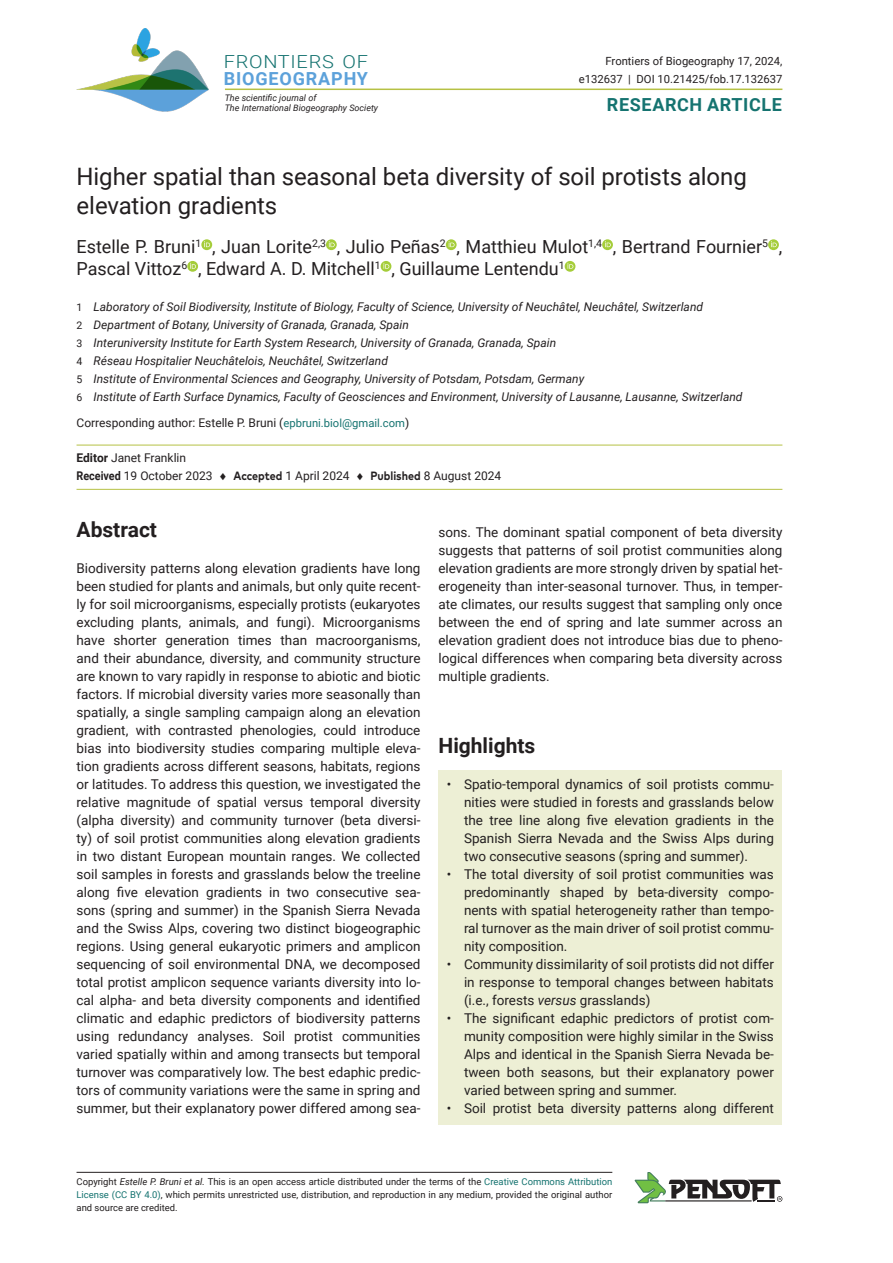
<style>
.page{position:relative;width:893px;height:1263px;background:#fff}
.page>*{position:absolute;margin:0;border:0;box-sizing:border-box;transform-origin:0 0}
.Article_Title{font:24px/28.8px "Roboto";letter-spacing:-.005em;color:#231f20}
.Abstract_text{font:700 21px "Roboto";color:#231f20}
.Authors{font:18px/21.6px "Roboto";color:#231f20}
.t1{font:700 18px/16.5px "Roboto";letter-spacing:.045em;color:#5ca1da}
.t2{font:700 18px "Roboto";letter-spacing:.035em;color:#157370}
.Abstract_text-2{font:13.5px/18px "Roboto";color:#231f20;text-align:justify}
.Affiliations{font:italic 12px "Roboto";color:#231f20}
.Dates{font:12px/18px "Roboto";color:#231f20}
.Corresponding_authors{font:12px "Roboto";color:#231f20}
.Article_citation_details{font:11.25px/18px "Roboto";color:#231f20;text-align:right}
.t3{font:9.45px/12.6px "Roboto";color:#231f20;text-align:justify}
.t4{font:italic 9px/10.5px "Roboto";color:#231f20}
.s1{font-weight:300;color:#157370}
.s2{font-style:normal;font-size:10.5px}
.s3{font-size:11.25px;color:#157370}
.s4{font-weight:700}
.s5{font-family:"FF Mark Pro";font-weight:700}
.s6{font-style:italic}
.s7{color:#157370}
</style>
<div class="page">
<hr style="left:225px;top:89px;width:557px;height:1px;background:#b6c144">
<svg style="left:201px;top:239px;width:11px;height:11px"></svg>
<svg style="left:204px;top:241px;width:6px;height:6px"></svg>
<svg style="left:326px;top:239px;width:11px;height:11px"></svg>
<svg style="left:329px;top:241px;width:6px;height:6px"></svg>
<svg style="left:446px;top:239px;width:11px;height:11px"></svg>
<svg style="left:449px;top:241px;width:5px;height:6px"></svg>
<svg style="left:602px;top:239px;width:11px;height:11px"></svg>
<svg style="left:605px;top:241px;width:6px;height:6px"></svg>
<svg style="left:768px;top:239px;width:11px;height:11px"></svg>
<svg style="left:771px;top:241px;width:6px;height:6px"></svg>
<div style="left:187px;top:261px;width:11px;height:11px;background:#a5cd3a;border-radius:50%"></div>
<svg style="left:190px;top:263px;width:6px;height:6px"></svg>
<div style="left:381px;top:261px;width:10px;height:11px;background:#a5cd3a;border-radius:50%"></div>
<svg style="left:383px;top:263px;width:6px;height:6px"></svg>
<div style="left:565px;top:261px;width:10px;height:11px;background:#a5cd3a;border-radius:50%"></div>
<svg style="left:567px;top:263px;width:6px;height:6px"></svg>
<hr style="left:77px;top:445px;width:705px;height:1px;background:#b6c144">
<hr style="left:77px;top:489px;width:705px;height:1px;background:#b6c144">
<hr style="left:77px;top:1172px;width:535px;height:1px;background:#231f20">
<svg style="left:635px;top:1172px;width:147px;height:31px"></svg>
<img style="left:77px;top:28px;width:132px;height:83px">
<div style="left:438px;top:770px;width:344px;height:103px;background:#edefd5"></div>
<div style="left:438px;top:860px;width:344px;height:103px;background:#edefd5"></div>
<div style="left:438px;top:950px;width:344px;height:67px;background:#edefd5"></div>
<div style="left:438px;top:1004px;width:344px;height:103px;background:#edefd5"></div>
<div style="left:438px;top:1094px;width:344px;height:31px;background:#edefd5"></div>
<p class="t1" style="left:224px;top:53px;width:146px"><span class="s1">FRONTIERS OF<br></span>BIOGEOGRAPHY</p>
<p class="t4" style="left:225px;top:92px;width:155px">The scientific journal of<br>The International Biogeography Society</p>
<p class="Article_citation_details" style="left:579px;top:52px;width:205px">Frontiers of Biogeography 17, 2024, e132637 | DOI 10.21425/fob.17.132637</p>
<p class="t2" style="left:607px;top:92px;width:177px">RESEARCH ARTICLE</p>
<p class="Article_Title" style="left:77px;top:161px;width:672px">Higher spatial than seasonal beta diversity of soil protists along elevation gradients</p>
<p class="Authors" style="left:77px;top:235px;width:707px">Estelle P. Bruni<sup>1</sup> , Juan Lorite<sup>2,3</sup> , Julio Peñas<sup>2</sup> , Matthieu Mulot<sup>1,4</sup> , Bertrand Fournier<sup>5</sup> ,<br>Pascal Vittoz<sup>6</sup> , Edward A. D. Mitchell<sup>1</sup> , Guillaume Lentendu<sup>1</sup></p>
<p class="Affiliations" style="left:77px;top:298px;width:628px"><span class="s2">1</span> Laboratory of Soil Biodiversity, Institute of Biology, Faculty of Science, University of Neuchâtel, Neuchâtel, Switzerland</p>
<p class="Affiliations" style="left:77px;top:316px;width:334px"><span class="s2">2</span> Department of Botany, University of Granada, Granada, Spain</p>
<p class="Affiliations" style="left:77px;top:334px;width:481px"><span class="s2">3</span> Interuniversity Institute for Earth System Research, University of Granada, Granada, Spain</p>
<p class="Affiliations" style="left:77px;top:352px;width:313px"><span class="s2">4</span> Réseau Hospitalier Neuchâtelois, Neuchâtel, Switzerland</p>
<p class="Affiliations" style="left:77px;top:370px;width:509px"><span class="s2">5</span> Institute of Environmental Sciences and Geography, University of Potsdam, Potsdam, Germany</p>
<p class="Affiliations" style="left:77px;top:388px;width:668px"><span class="s2">6</span> Institute of Earth Surface Dynamics, Faculty of Geosciences and Environment, University of Lausanne, Lausanne, Switzerland</p>
<p class="Corresponding_authors" style="left:77px;top:415px;width:334px">Corresponding author: Estelle P. Bruni (<span class="s3">epbruni.biol@gmail.com</span>)</p>
<p class="Dates" style="left:77px;top:449px;width:426px"><span class="s4">Editor</span> Janet Franklin<br><span class="s4">Received</span> 19 October 2023 ♦ <span class="s5">Accepted</span> 1 April 2024 ♦ <span class="s5">Published</span> 8 August 2024</p>
<p class="Abstract_text" style="left:77px;top:515px;width:82px">Abstract</p>
<p class="Abstract_text-2" style="left:77px;top:559px;width:345px">Biodiversity patterns along elevation gradients have long been studied for plants and animals, but only quite recent&shy;ly for soil microorganisms, especially protists (eukaryotes excluding plants, animals, and fungi). Microorganisms have shorter generation times than macroorganisms, and their abundance, diversity, and community structure are known to vary rapidly in response to abiotic and biotic factors. If microbial diversity varies more seasonally than spatially, a single sampling campaign along an elevation gradient, with contrasted phenologies, could introduce bias into biodiversity studies comparing multiple eleva&shy;tion gradients across different seasons, habitats, regions or latitudes. To address this question, we investigated the relative magnitude of spatial versus temporal diversity (alpha diversity) and community turnover (beta diversi&shy;ty) of soil protist communities along elevation gradients in two distant European mountain ranges. We collected soil samples in forests and grasslands below the treeline along five elevation gradients in two consecutive sea&shy;sons (spring and summer) in the Spanish Sierra Nevada and the Swiss Alps, covering two distinct biogeographic regions. Using general eukaryotic primers and amplicon sequencing of soil environmental DNA, we decomposed total protist amplicon sequence variants diversity into lo&shy;cal alpha- and beta diversity components and identified climatic and edaphic predictors of biodiversity patterns using redundancy analyses. Soil protist communities varied spatially within and among transects but temporal turnover was comparatively low. The best edaphic predic&shy;tors of community variations were the same in spring and summer, but their explanatory power differed among sea-</p>
<p class="Abstract_text-2" style="left:438px;top:523px;width:345px">sons. The dominant spatial component of beta diversity suggests that patterns of soil protist communities along elevation gradients are more strongly driven by spatial het&shy;erogeneity than inter-seasonal turnover. Thus, in temper&shy;ate climates, our results suggest that sampling only once between the end of spring and late summer across an elevation gradient does not introduce bias due to pheno&shy;logical differences when comparing beta diversity across multiple gradients.</p>
<p class="Abstract_text" style="left:438px;top:731px;width:98px">Highlights</p>
<p class="Abstract_text-2" style="left:464px;top:775px;width:311px;text-indent:-17px">• Spatio-temporal dynamics of soil protists commu&shy;nities were studied in forests and grasslands below the tree line along five elevation gradients in the Spanish Sierra Nevada and the Swiss Alps during two consecutive seasons (spring and summer).</p>
<p class="Abstract_text-2" style="left:464px;top:865px;width:311px;text-indent:-17px">• The total diversity of soil protist communities was predominantly shaped by beta-diversity compo&shy;nents with spatial heterogeneity rather than tempo&shy;ral turnover as the main driver of soil protist commu&shy;nity composition.</p>
<p class="Abstract_text-2" style="left:464px;top:955px;width:311px;text-indent:-17px">• Community dissimilarity of soil protists did not differ in response to temporal changes between habitats (i.e., forests <span class="s6">versus</span> grasslands)</p>
<p class="Abstract_text-2" style="left:464px;top:1009px;width:311px;text-indent:-17px">• The significant edaphic predictors of protist com&shy;munity composition were highly similar in the Swiss Alps and identical in the Spanish Sierra Nevada be&shy;tween both seasons, but their explanatory power varied between spring and summer.</p>
<p class="Abstract_text-2" style="left:447px;top:1099px;width:328px">• Soil protist beta diversity patterns along different</p>
<p class="t3" style="left:77px;top:1175px;width:537px">Copyright <span class="s6">Estelle P. Bruni et al.</span> This is an open access article distributed under the terms of the <span class="s7">Creative Commons Attribution License (CC BY 4.0)</span>, which permits unrestricted use, distribution, and reproduction in any medium, provided the original author and source are credited.</p>
</div>
